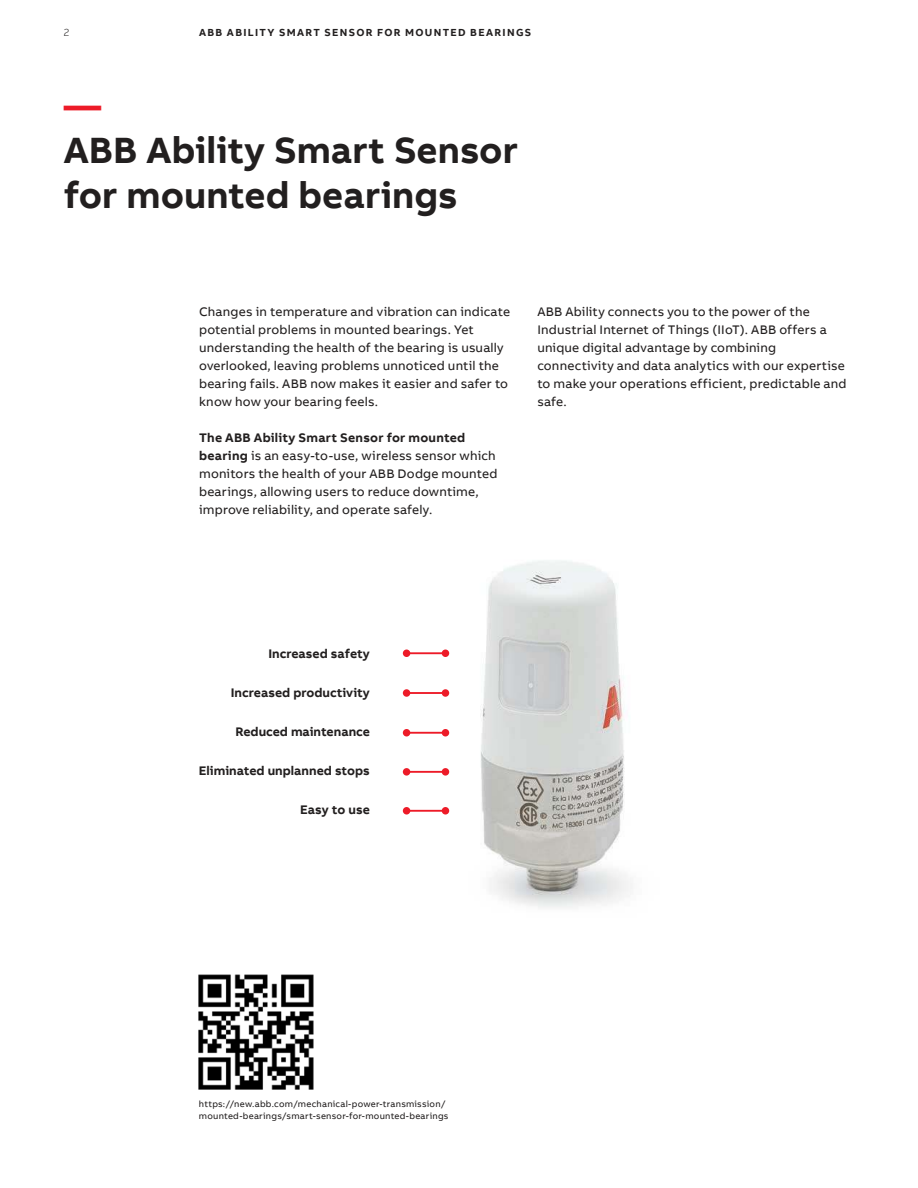
<style>
.page{position:relative;width:918px;height:1188px;background:#fff}
.page>*{position:absolute;margin:0;border:0;box-sizing:border-box;transform-origin:0 0}
.t1{font:700 37.5px/45px "AB Bvoice";color:#221f1f}
.t2{font:700 37.5px "AB Bvoice";color:#ed1b28}
.t3{font:12.75px/18px "AB Bvoice";letter-spacing:.015em;color:#221f1f}
.t4{font:700 12.75px "AB Bvoice";color:#221f1f}
.t5{font:700 10.5px "AB Bvoice";letter-spacing:.13em;color:#221f1f}
.t6{font:300 10.5px "AB Bvoice";color:#221f1f}
.t7{font:9px/12px "AB Bvoice";letter-spacing:.025em;color:#221f1f}
.s1{font-weight:700}
</style>
<div class="page">
<img style="left:411px;top:560px;width:221px;height:348px">
<hr style="left:407px;top:652px;width:38px;height:2px;background:#ed1b28">
<div style="left:442px;top:650px;width:7px;height:7px;background:#ed1b28;border-radius:50%"></div>
<div style="left:403px;top:650px;width:7px;height:7px;background:#ed1b28;border-radius:50%"></div>
<hr style="left:407px;top:692px;width:38px;height:2px;background:#ed1b28">
<div style="left:442px;top:689px;width:7px;height:8px;background:#ed1b28;border-radius:50%"></div>
<div style="left:403px;top:689px;width:7px;height:8px;background:#ed1b28;border-radius:50%"></div>
<hr style="left:407px;top:732px;width:38px;height:2px;background:#ed1b28">
<div style="left:442px;top:729px;width:7px;height:7px;background:#ed1b28;border-radius:50%"></div>
<div style="left:403px;top:729px;width:7px;height:7px;background:#ed1b28;border-radius:50%"></div>
<hr style="left:407px;top:771px;width:38px;height:2px;background:#ed1b28">
<div style="left:442px;top:768px;width:7px;height:8px;background:#ed1b28;border-radius:50%"></div>
<div style="left:403px;top:768px;width:7px;height:8px;background:#ed1b28;border-radius:50%"></div>
<hr style="left:407px;top:810px;width:38px;height:2px;background:#ed1b28">
<div style="left:442px;top:807px;width:7px;height:8px;background:#ed1b28;border-radius:50%"></div>
<div style="left:403px;top:807px;width:7px;height:8px;background:#ed1b28;border-radius:50%"></div>
<img style="left:199px;top:975px;width:114px;height:114px">
<p class="t6" style="left:64px;top:28px;width:7px">2</p>
<p class="t5" style="left:199px;top:26px;width:334px">ABB ABILITY SMART SENSOR FOR MOUNTED BEARINGS</p>
<h1 class="t2" style="left:64px;top:90px;width:39px">—</h1>
<h1 class="t1" style="left:64px;top:130px;width:456px">ABB Ability Smart Sensor for mounted bearings</h1>
<p class="t3" style="left:199px;top:303px;width:312px">Changes in temperature and vibration can indicate potential problems in mounted bearings. Yet understanding the health of the bearing is usually overlooked, leaving problems unnoticed until the bearing fails. ABB now makes it easier and safer to know how your bearing feels.</p>
<p class="t3" style="left:199px;top:429px;width:300px"><span class="s1">The ABB Ability Smart Sensor for mounted bearing</span> is an easy-to-use, wireless sensor which monitors the health of your ABB Dodge mounted bearings, allowing users to reduce downtime, improve reliability, and operate safely.</p>
<p class="t3" style="left:537px;top:303px;width:311px">ABB Ability connects you to the power of the Industrial Internet of Things (IIoT). ABB offers a unique digital advantage by combining connectivity and data analytics with our expertise to make your operations efficient, predictable and safe.</p>
<p class="t4" style="left:268px;top:648px;width:103px">Increased safety</p>
<p class="t4" style="left:231px;top:687px;width:141px">Increased productivity</p>
<p class="t4" style="left:236px;top:726px;width:136px">Reduced maintenance</p>
<p class="t4" style="left:199px;top:765px;width:172px">Eliminated unplanned stops</p>
<p class="t4" style="left:300px;top:804px;width:71px">Easy to use</p>
<p class="t7" style="left:199px;top:1098px;width:251px">https://new.abb.com/mechanical-power-transmission/ mounted-bearings/smart-sensor-for-mounted-bearings</p>
</div>
